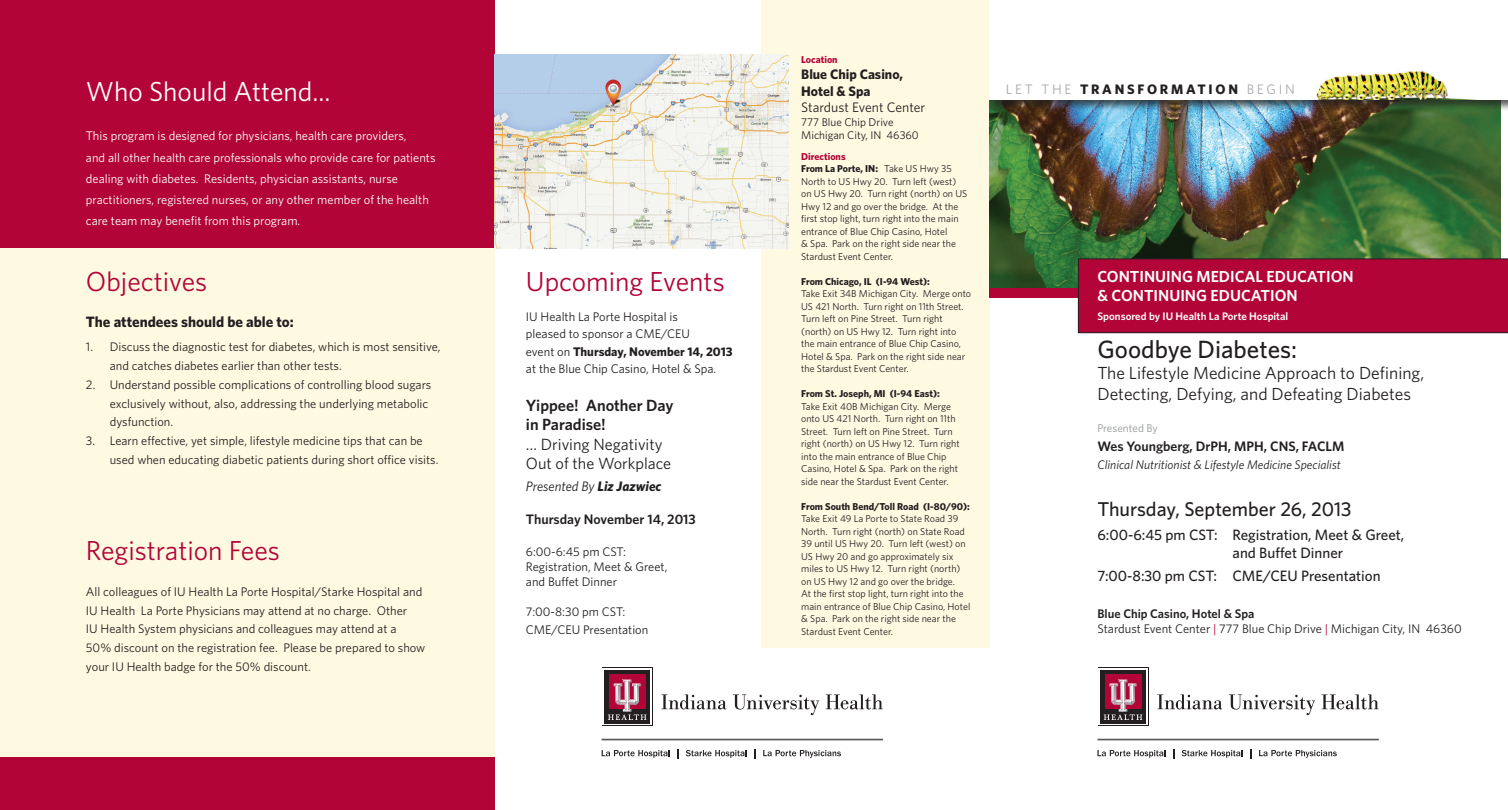
<style>
.page{position:relative;width:1508px;height:810px;background:#fff}
.page>*{position:absolute;margin:0;border:0;box-sizing:border-box;transform-origin:0 0}
.t1{font:27.5px "Whitney";color:#b30437}
.t2{font:27.5px "Whitney";color:#fff}
.t3{font:500 25px "Whitney";color:#231f20}
.t4{font:500 20px "Whitney";color:#231f20}
.t5{font:17.5px/21px "Whitney";color:#231f20}
.t6{font:16.25px/19.5px "Whitney";color:#231f20}
.t7{font:600 16.25px/19.5px "Whitney";color:#231f20}
.t8{font:600 15.88px/19.1px "Whitney";color:#fff}
.t9{font:500 15px/18px "Whitney";color:#231f20}
.t10{font:700 15px "Whitney";color:#231f20}
.t11{font:600 13.75px "Whitney";color:#231f20}
.t12{font:700 13.75px "Whitney";letter-spacing:.2em;color:#231f20}
.t13{font:700 13.75px "Whitney";color:#231f20}
.t14{font:italic 13.75px "Whitney";color:#231f20}
.t15{font:13.75px "Whitney";color:#231f20}
.t16{font:12.5px/18.8px "Whitney";color:#231f20}
.t17{font:12.5px/21.2px "Whitney";color:#fff}
.t18{font:italic 12.5px "Whitney";color:#231f20}
.t19{font:11.25px "Whitney";color:#231f20}
.t20{font:11.25px "Whitney";color:#95979a}
.t21{font:600 10.88px "Whitney";color:#fff}
.t22{font:10px/12.5px "Whitney";color:#231f20}
.t23{font:700 10px "Whitney";color:#b30437}
.s1{font-weight:700}
.s2{font-weight:400;color:#a8a9ad}
.s3{font-weight:600}
.s4{color:#b30437}
</style>
<div class="page">
<div style="left:0;top:0;width:495px;height:249px;background:#b30437"></div>
<div style="left:0;top:249px;width:495px;height:527px;background:#fefae2"></div>
<div style="left:761px;top:0;width:229px;height:647px;background:#fefae2"></div>
<div style="left:990px;top:282px;width:518px;height:16px;background:#b30437"></div>
<img style="left:990px;top:112px;width:510px;height:176px">
<div style="left:988px;top:0;width:520px;height:112px;background:#231f20;opacity:.75"></div>
<div style="left:990px;top:0;width:518px;height:100px;background:#fff"></div>
<img style="left:1315px;top:71px;width:163px;height:29px">
<div style="left:1078px;top:259px;width:430px;height:74px;background:#b30437"></div>
<hr style="left:1097px;top:739px;width:281px;height:1px;background:#57585a">
<svg style="left:1098px;top:725px;width:50px;height:1px"></svg>
<div style="left:1100px;top:670px;width:46px;height:54px;background:#231f20"></div>
<div style="left:1105px;top:675px;width:36px;height:34px;background:#b30437"></div>
<svg style="left:1103px;top:680px;width:39px;height:40px"></svg>
<svg style="left:1157px;top:694px;width:65px;height:15px"></svg>
<svg style="left:1229px;top:694px;width:86px;height:21px"></svg>
<svg style="left:1321px;top:694px;width:57px;height:15px"></svg>
<svg style="left:1097px;top:750px;width:68px;height:8px"></svg>
<svg style="left:1181px;top:750px;width:61px;height:8px"></svg>
<svg style="left:1259px;top:750px;width:77px;height:8px"></svg>
<hr style="left:601px;top:739px;width:282px;height:1px;background:#57585a">
<div style="left:604px;top:670px;width:46px;height:54px;background:#231f20"></div>
<div style="left:609px;top:675px;width:36px;height:34px;background:#b30437"></div>
<svg style="left:608px;top:680px;width:38px;height:40px"></svg>
<svg style="left:661px;top:694px;width:65px;height:15px"></svg>
<svg style="left:733px;top:694px;width:86px;height:21px"></svg>
<svg style="left:825px;top:694px;width:58px;height:15px"></svg>
<svg style="left:601px;top:750px;width:68px;height:8px"></svg>
<svg style="left:686px;top:750px;width:60px;height:8px"></svg>
<svg style="left:763px;top:750px;width:78px;height:8px"></svg>
<img style="left:495px;top:55px;width:293px;height:194px">
<div style="left:0;top:758px;width:495px;height:52px;background:#b30437"></div>
<svg style="left:605px;top:80px;width:16px;height:25px"></svg>
<p class="t2" style="left:86px;top:75px;width:246px">Who Should Attend...</p>
<p class="t17" style="left:86px;top:125px;width:351px">This program is designed for physicians, health care providers,<br>and all other health care professionals who provide care for patients dealing with diabetes. Residents, physician assistants, nurse practitioners, registered nurses, or any other member of the health care team may benefit from this program.</p>
<p class="t1" style="left:86px;top:265px;width:123px">Objectives</p>
<p class="t10" style="left:86px;top:313px;width:209px">The attendees should be able to:</p>
<p class="t16" style="left:110px;top:338px;width:332px;text-indent:-24px">1. Discuss the diagnostic test for diabetes, which is most sensitive, and catches diabetes earlier than other tests.</p>
<p class="t16" style="left:110px;top:375px;width:323px;text-indent:-24px">2. Understand possible complications of controlling blood sugars exclusively without, also, addressing the underlying metabolic dysfunction.</p>
<p class="t16" style="left:110px;top:431px;width:330px;text-indent:-24px">3. Learn effective, yet simple, lifestyle medicine tips that can be used when educating diabetic patients during short office visits.</p>
<p class="t1" style="left:86px;top:534px;width:195px">Registration Fees</p>
<p class="t16" style="left:86px;top:582px;width:341px">All colleagues of IU Health La Porte Hospital/Starke Hospital and IU Health La Porte Physicians may attend at no charge. Other<br>IU Health System physicians and colleagues may attend at a<br>50% discount on the registration fee. Please be prepared to show your IU Health badge for the 50% discount.</p>
<p class="t1" style="left:526px;top:264px;width:200px">Upcoming Events</p>
<p class="t16" style="left:526px;top:307px;width:208px;line-height:17.5px">IU Health La Porte Hospital is<br>pleased to sponsor a CME/CEU<br>event on <span class="s1">Thursday, November 14, 2013 </span>at the Blue Chip Casino, Hotel &amp; Spa.</p>
<p class="t7" style="left:526px;top:395px;width:149px">Yippee! Another Day in Paradise!</p>
<p class="t6" style="left:526px;top:434px;width:147px">… Driving Negativity<br>Out of the Workplace</p>
<p class="t14" style="left:526px;top:478px;width:137px">Presented By <span class="s1">Liz Jazwiec</span></p>
<p class="t11" style="left:526px;top:511px;width:171px">Thursday November 14, 2013</p>
<p class="t16" style="left:526px;top:542px;width:101px">6:00-6:45 pm CST:</p>
<p class="t16" style="left:526px;top:559px;width:143px;line-height:15px">Registration, Meet &amp; Greet, and Buffet Dinner</p>
<p class="t16" style="left:526px;top:602px;width:101px">7:00-8:30 pm CST:</p>
<p class="t16" style="left:526px;top:620px;width:124px">CME/CEU Presentation</p>
<p class="t23" style="left:801px;top:53px;width:38px">Location</p>
<p class="t13" style="left:801px;top:66px;width:103px">Blue Chip Casino,</p>
<p class="t13" style="left:801px;top:83px;width:71px">Hotel &amp; Spa</p>
<p class="t15" style="left:801px;top:99px;width:126px">Stardust Event Center</p>
<p class="t19" style="left:801px;top:115px;width:94px">777 Blue Chip Drive</p>
<p class="t19" style="left:801px;top:129px;width:119px">Michigan City, IN 46360</p>
<p class="t23" style="left:801px;top:150px;width:46px">Directions</p>
<p class="t22" style="left:801px;top:162px;width:168px"><span class="s1">From La Porte, IN:</span> Take US Hwy 35<br>North to US Hwy 20. Turn left (west) on US Hwy 20. Turn right (north) on US Hwy 12 and go over the bridge. At the first stop light, turn right into the main entrance of Blue Chip Casino, Hotel<br>&amp; Spa. Park on the right side near the Stardust Event Center.</p>
<p class="t22" style="left:801px;top:275px;width:171px"><span class="s1">From Chicago, IL (I-94 West):<br></span>Take Exit 34B Michigan City. Merge onto US 421 North. Turn right on 11th Street.<br>Turn left on Pine Street. Turn right (north) on US Hwy 12. Turn right into the main entrance of Blue Chip Casino, Hotel &amp; Spa. Park on the right side near the Stardust Event Center.</p>
<p class="t22" style="left:801px;top:387px;width:160px"><span class="s1">From St. Joseph, MI (I-94 East):<br></span>Take Exit 40B Michigan City. Merge onto US 421 North. Turn right on 11th Street. Turn left on Pine Street. Turn right (north) on US Hwy 12. Turn right into the main entrance of Blue Chip Casino, Hotel &amp; Spa. Park on the right side near the Stardust Event Center.</p>
<p class="t22" style="left:801px;top:500px;width:171px"><span class="s1">From South Bend/Toll Road (I-80/90):<br></span>Take Exit 49 La Porte to State Road 39<br>North. Turn right (north) on State Road 39 until US Hwy 20. Turn left (west) on US Hwy 20 and go approximately six miles to US Hwy 12. Turn right (north) on US Hwy 12 and go over the bridge.<br>At the first stop light, turn right into the main entrance of Blue Chip Casino, Hotel &amp; Spa. Park on the right side near the Stardust Event Center.</p>
<p class="t12" style="left:1006px;top:81px;width:290px"><span class="s2">LET THE</span> TRANSFORMATION <span class="s2">BEGIN</span></p>
<p class="t8" style="left:1097px;top:267px;width:258px">CONTINUING MEDICAL EDUCATION &amp; CONTINUING EDUCATION</p>
<p class="t21" style="left:1097px;top:309px;width:192px">Sponsored by IU Health La Porte Hospital</p>
<p class="t3" style="left:1097px;top:334px;width:201px">Goodbye Diabetes:</p>
<p class="t5" style="left:1097px;top:363px;width:328px">The Lifestyle Medicine Approach to Defining,<br>Detecting, Defying, and Defeating Diabetes</p>
<p class="t20" style="left:1097px;top:421px;width:62px">Presented By</p>
<p class="t11" style="left:1097px;top:437px;width:248px">Wes Youngberg, DrPH, MPH, CNS, FACLM</p>
<p class="t18" style="left:1097px;top:457px;width:245px">Clinical Nutritionist &amp; Lifestyle Medicine Specialist</p>
<p class="t4" style="left:1097px;top:497px;width:255px">Thursday, September 26, 2013</p>
<p class="t9" style="left:1232px;top:525px;width:173px;text-indent:-135px">6:00-6:45 pm CST: Registration, Meet &amp; Greet, and Buffet Dinner</p>
<p class="t9" style="left:1097px;top:567px;width:285px">7:00-8:30 pm CST: CME/CEU Presentation</p>
<p class="t16" style="left:1097px;top:606px;width:366px;line-height:15px"><span class="s3">Blue Chip Casino, Hotel &amp; Spa<br></span>Stardust Event Center <span class="s4">|</span> 777 Blue Chip Drive <span class="s4">|</span> Michigan City, IN 46360</p>
</div>
